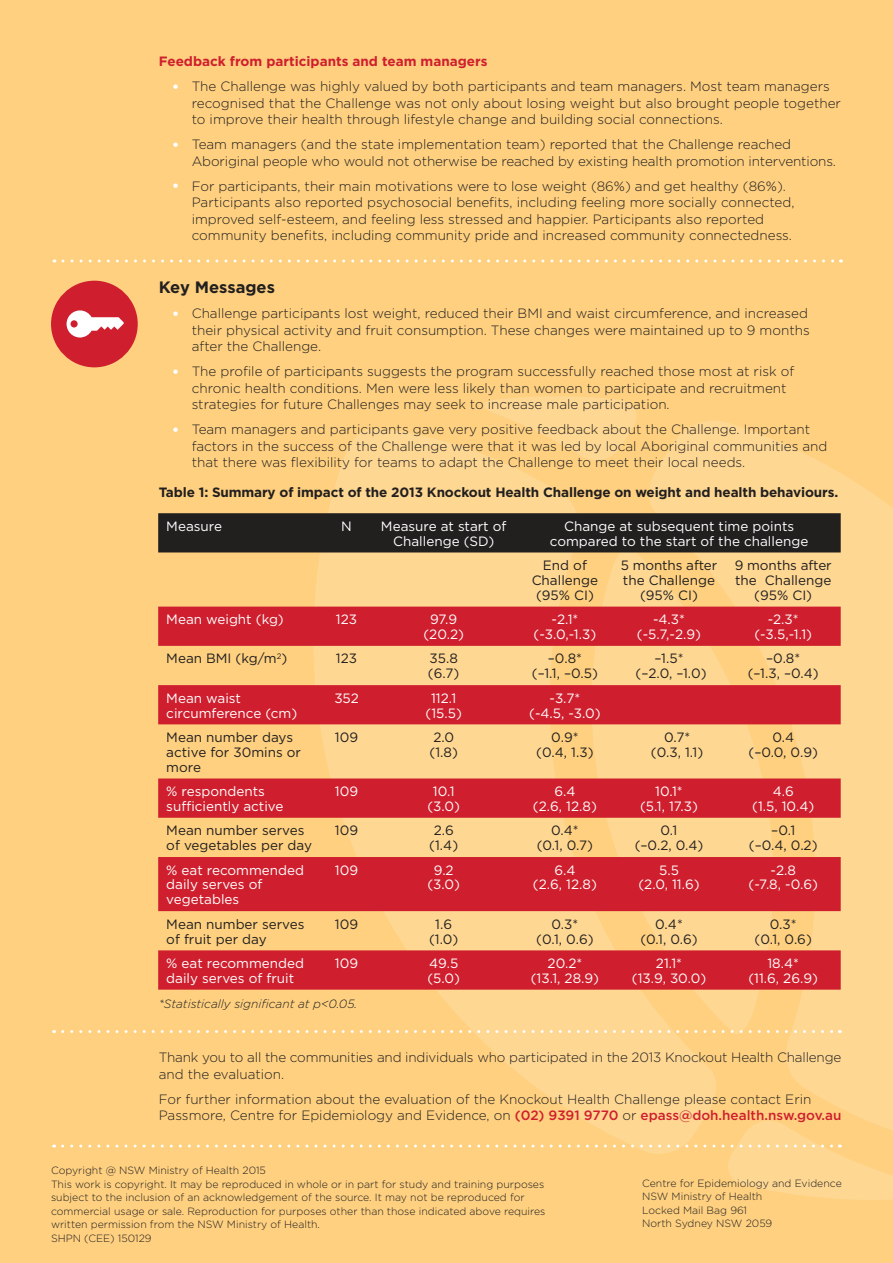
<style>
.page{position:relative;width:893px;height:1263px;background:#fed080}
.page>*{position:absolute;margin:0;border:0;box-sizing:border-box;transform-origin:0 0}
.t1{font:700 16.5px "Gotham";color:#221f1f}
.t2{font:300 13.5px/16.5px "Gotham";color:#221f1f}
.t3{font:13.5px/14.9px "Gotham";color:#fff;text-align:center}
.t4{font:13.5px/14.9px "Gotham";color:#221f1f;text-align:center}
.t5{font:700 13.5px "Gotham";letter-spacing:-.01em;color:#221f1f}
.t6{font:700 13.5px "Gotham";color:#cf1f2e}
.t7{font:italic 300 12px "Gotham";color:#221f1f}
.t8{font:300 10.5px/13.5px "Gotham";color:#221f1f}
.s1{font-size:18px;color:#fff}
.s2{font-weight:500;color:#cf1f2e}
</style>
<div class="page">
<svg style="left:484px;top:396px;width:153px;height:33px"></svg>
<svg style="left:688px;top:421px;width:205px;height:695px;fill:#fed793"></svg>
<svg style="left:305px;top:429px;width:414px;height:687px;fill:#fed793"></svg>
<svg style="left:586px;top:552px;width:193px;height:486px;fill:#fed793"></svg>
<svg style="left:63px;top:1030px;width:777px;height:3px"></svg>
<svg style="left:63px;top:259px;width:778px;height:3px"></svg>
<div style="left:158px;top:513px;width:683px;height:39px;background:#221f1f"></div>
<svg style="left:158px;top:607px;width:683px;height:383px;fill:#cf1f2e"></svg>
<div style="left:54px;top:284px;width:81px;height:80px;background:#cf1f2e;border-radius:50%"></div>
<div style="left:51px;top:281px;width:87px;height:86px;border:6px solid #cf1f2e;border-radius:50%"></div>
<svg style="left:67px;top:310px;width:57px;height:27px"></svg>
<svg style="left:63px;top:1116px;width:830px;height:84px"></svg>
<p class="t6" style="left:159px;top:56px;width:330px">Feedback from participants and team managers</p>
<p class="t2" style="left:192px;top:79px;width:651px;text-indent:-20px"><span class="s1">•</span> The Challenge was highly valued by both participants and team managers. Most team managers recognised that the Challenge was not only about losing weight but also brought people together to improve their health through lifestyle change and building social connections.</p>
<p class="t2" style="left:192px;top:137px;width:646px;text-indent:-20px"><span class="s1">•</span> Team managers (and the state implementation team) reported that the Challenge reached<br>Aboriginal people who would not otherwise be reached by existing health promotion interventions.</p>
<p class="t2" style="left:192px;top:178px;width:604px;text-indent:-20px"><span class="s1">•</span> For participants, their main motivations were to lose weight (86%) and get healthy (86%).<br>Participants also reported psychosocial beneits, including feeling more socially connected, improved self-esteem, and feeling less stressed and happier. Participants also reported community beneits, including community pride and increased community connectedness.</p>
<p class="t1" style="left:159px;top:280px;width:118px">Key Messages</p>
<p class="t2" style="left:192px;top:306px;width:619px;text-indent:-20px"><span class="s1">•</span> Challenge participants lost weight, reduced their BMI and waist circumference, and increased their physical activity and fruit consumption. These changes were maintained up to 9 months after the Challenge.</p>
<p class="t2" style="left:192px;top:364px;width:604px;text-indent:-20px"><span class="s1">•</span> The proile of participants suggests the program successfully reached those most at risk of chronic health conditions. Men were less likely than women to participate and recruitment strategies for future Challenges may seek to increase male participation.</p>
<p class="t2" style="left:192px;top:422px;width:637px;text-indent:-20px"><span class="s1">•</span> Team managers and participants gave very positive feedback about the Challenge. Important factors in the success of the Challenge were that it was led by local Aboriginal communities and that there was lexibility for teams to adapt the Challenge to meet their local needs.</p>
<p class="t5" style="left:159px;top:486px;width:681px">Table 1: Summary of impact of the 2013 Knockout Health Challenge on weight and health behaviours.</p>
<p class="t3" style="left:166px;top:519px;width:57px">Measure</p>
<p class="t3" style="left:341px;top:519px;width:12px">N</p>
<p class="t3" style="left:381px;top:519px;width:127px">Measure at start of<br>Challenge (SD)</p>
<p class="t3" style="left:550px;top:519px;width:260px">Change at subsequent time points compared to the start of the challenge</p>
<p class="t4" style="left:532px;top:558px;width:68px">End of<br>Challenge (95% CI)</p>
<p class="t4" style="left:621px;top:558px;width:98px">5 months after the Challenge (95% CI)</p>
<p class="t4" style="left:735px;top:558px;width:98px">9 months after the Challenge (95% CI)</p>
<p class="t3" style="left:166px;top:612px;width:119px">Mean weight (kg)</p>
<p class="t3" style="left:336px;top:612px;width:23px">123</p>
<p class="t3" style="left:423px;top:612px;width:42px">97.9 (20.2)</p>
<p class="t3" style="left:534px;top:612px;width:64px">-2.1* (-3.0,-1.3)</p>
<p class="t3" style="left:637px;top:612px;width:66px">-4.3* (-5.7,-2.9)</p>
<p class="t3" style="left:754px;top:612px;width:59px">-2.3* (-3.5,-1.1)</p>
<p class="t4" style="left:166px;top:652px;width:123px">Mean BMI (kg/m<sup>2</sup>)</p>
<p class="t4" style="left:336px;top:652px;width:23px">123</p>
<p class="t4" style="left:428px;top:652px;width:33px;text-align:left">35.8 (6.7)</p>
<p class="t4" style="left:532px;top:652px;width:68px">–0.8*<br>(–1.1, –0.5)</p>
<p class="t4" style="left:636px;top:652px;width:72px">–1.5*<br>(–2.0, –1.0)</p>
<p class="t4" style="left:748px;top:652px;width:73px">–0.8*<br>(–1.3, –0.4)</p>
<p class="t3" style="left:166px;top:691px;width:132px;text-align:left">Mean waist circumference (cm)</p>
<p class="t3" style="left:334px;top:691px;width:26px">352</p>
<p class="t3" style="left:426px;top:691px;width:38px">112.1 (15.5)</p>
<p class="t3" style="left:529px;top:691px;width:73px">-3.7*<br>(-4.5, -3.0)</p>
<p class="t4" style="left:166px;top:730px;width:136px;text-align:left">Mean number days active for 30mins or more</p>
<p class="t4" style="left:335px;top:730px;width:25px">109</p>
<p class="t4" style="left:430px;top:730px;width:30px;text-align:left">2.0 (1.8)</p>
<p class="t4" style="left:536px;top:730px;width:59px">0.9* (0.4, 1.3)</p>
<p class="t4" style="left:651px;top:730px;width:54px">0.7* (0.3, 1.1)</p>
<p class="t4" style="left:748px;top:730px;width:71px">0.4<br>(–0.0, 0.9)</p>
<p class="t3" style="left:166px;top:784px;width:119px;text-align:left">% respondents suiciently active</p>
<p class="t3" style="left:335px;top:784px;width:25px">109</p>
<p class="t3" style="left:427px;top:784px;width:34px">10.1 (3.0)</p>
<p class="t3" style="left:533px;top:784px;width:65px">6.4<br>(2.6, 12.8)</p>
<p class="t3" style="left:640px;top:784px;width:59px">10.1*<br>(5.1, 17.3)</p>
<p class="t3" style="left:752px;top:784px;width:64px">4.6<br>(1.5, 10.4)</p>
<p class="t4" style="left:166px;top:824px;width:147px;text-align:left">Mean number serves of vegetables per day</p>
<p class="t4" style="left:335px;top:824px;width:25px">109</p>
<p class="t4" style="left:429px;top:824px;width:30px">2.6 (1.4)</p>
<p class="t4" style="left:537px;top:824px;width:58px">0.4* (0.1, 0.7)</p>
<p class="t4" style="left:635px;top:824px;width:70px">0.1<br>(–0.2, 0.4)</p>
<p class="t4" style="left:749px;top:824px;width:70px">–0.1<br>(–0.4, 0.2)</p>
<p class="t3" style="left:166px;top:863px;width:139px;text-align:left">% eat recommended daily serves of vegetables</p>
<p class="t3" style="left:335px;top:863px;width:25px">109</p>
<p class="t3" style="left:427px;top:863px;width:34px">9.2 (3.0)</p>
<p class="t3" style="left:533px;top:863px;width:65px">6.4<br>(2.6, 12.8)</p>
<p class="t3" style="left:638px;top:863px;width:63px">5.5<br>(2.0, 11.6)</p>
<p class="t3" style="left:748px;top:863px;width:71px">-2.8<br>(-7.8, -0.6)</p>
<p class="t4" style="left:166px;top:917px;width:140px;text-align:left">Mean number serves of fruit per day</p>
<p class="t4" style="left:335px;top:917px;width:25px">109</p>
<p class="t4" style="left:429px;top:917px;width:31px">1.6 (1.0)</p>
<p class="t4" style="left:536px;top:917px;width:59px">0.3*<br>(0.1, 0.6)</p>
<p class="t4" style="left:640px;top:917px;width:59px">0.4*<br>(0.1, 0.6)</p>
<p class="t4" style="left:754px;top:917px;width:59px">0.3*<br>(0.1, 0.6)</p>
<p class="t3" style="left:166px;top:956px;width:139px;text-align:left">% eat recommended daily serves of fruit</p>
<p class="t3" style="left:335px;top:956px;width:25px">109</p>
<p class="t3" style="left:427px;top:956px;width:34px;text-align:left">49.5 (5.0)</p>
<p class="t3" style="left:531px;top:956px;width:70px">20.2*<br>(13.1, 28.9)</p>
<p class="t3" style="left:632px;top:956px;width:76px">21.1*<br>(13.9, 30.0)</p>
<p class="t3" style="left:748px;top:956px;width:71px">18.4*<br>(11.6, 26.9)</p>
<p class="t7" style="left:159px;top:998px;width:200px">*Statistically significant at p&lt;0.05.</p>
<p class="t2" style="left:159px;top:1049px;width:684px">Thank you to all the communities and individuals who participated in the 2013 Knockout Health Challenge and the evaluation.</p>
<p class="t2" style="left:159px;top:1091px;width:684px">For further information about the evaluation of the Knockout Health Challenge please contact Erin<br>Passmore, Centre for Epidemiology and Evidence, on <span class="s2">(02) 9391 9770</span> or <span class="s2">epass@doh.health.nsw.gov.au</span></p>
<p class="t8" style="left:51px;top:1164px;width:496px">Copyright @ NSW Ministry of Health 2015<br>This work is copyright. It may be reproduced in whole or in part for study and training purposes subject to the inclusion of an acknowledgement of the source. It may not be reproduced for commercial usage or sale. Reproduction for purposes other than those indicated above requires written permission from the NSW Ministry of Health.<br>SHPN (CEE) 150129</p>
<p class="t8" style="left:642px;top:1177px;width:201px">Centre for Epidemiology and Evidence<br>NSW Ministry of Health<br>Locked Mail Bag 961<br>North Sydney NSW 2059</p>
</div>
